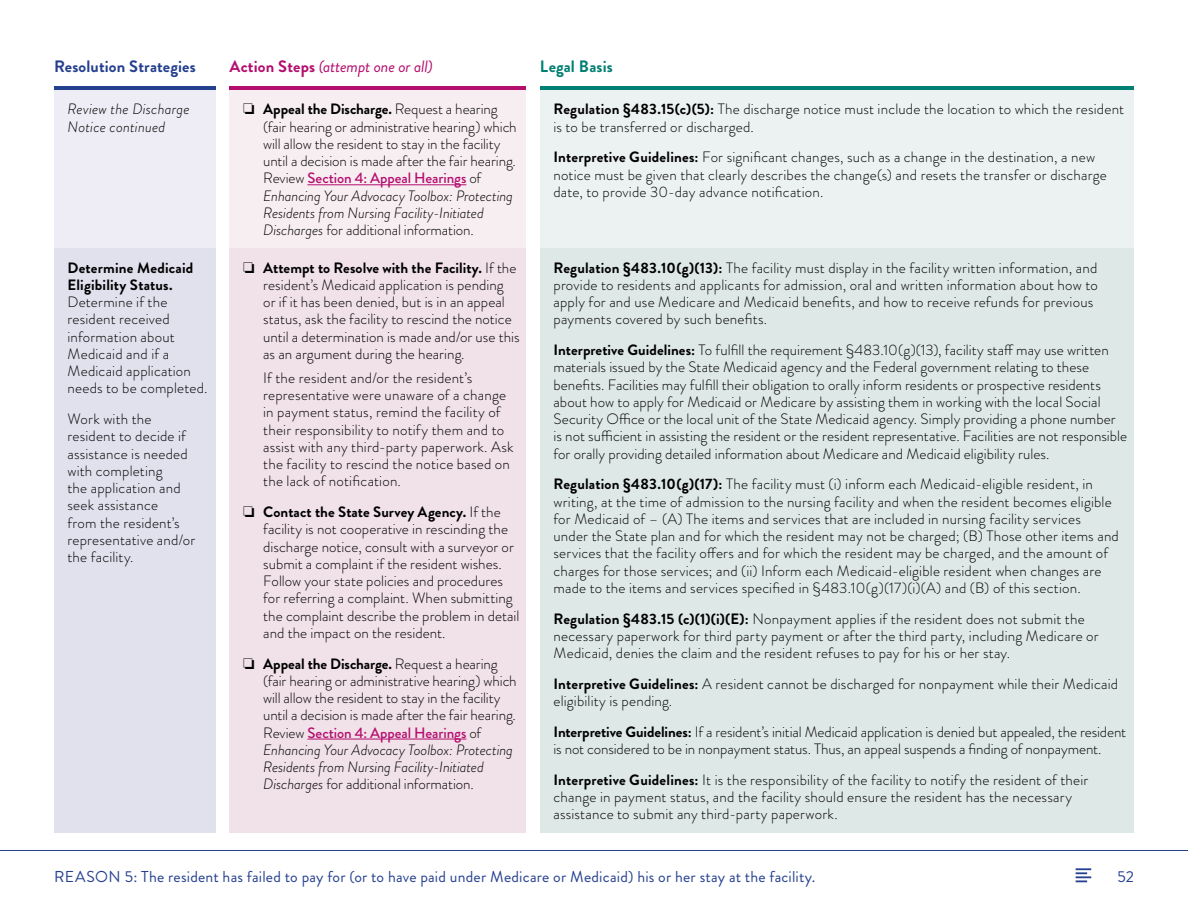
<style>
.page{position:relative;width:1188px;height:918px;background:#fff}
.page>*{position:absolute;margin:0;border:0;box-sizing:border-box;transform-origin:0 0}
.t1{font:italic 16.5px "Brandon Grotesque";letter-spacing:-.01em;color:#b40e6e}
.t2{font:700 16.5px "Brandon Grotesque";letter-spacing:.01em;color:#25408f}
.t3{font:700 16.5px "Brandon Grotesque";letter-spacing:.01em;color:#008072}
.t4{font:15.75px "Brandon Grotesque";letter-spacing:.015em;color:#25408f}
.t5{font:300 15px/17.2px "Brandon Grotesque";letter-spacing:.01em;color:#000}
.t6{font:300 15px/17.2px "Brandon Grotesque";letter-spacing:-.01em;color:#000}
.t7{font:italic 300 15px/17.2px "Brandon Grotesque";letter-spacing:-.005em;color:#000}
.t8{font:700 15px/17.2px "Brandon Grotesque";letter-spacing:.015em;color:#000}
.t9{font:italic 300 15px/17.2px "Brandon Grotesque";letter-spacing:.015em;color:#000}
.s1{font-weight:700;font-style:normal}
.s2{font-weight:700}
.s3{font-weight:500;color:#b40e6e}
.s4{font-style:italic}
.s5{font-weight:300}
.s6{font-style:normal}
</style>
<div class="page">
<hr style="left:0;top:850px;width:1188px;height:1px;background:#25408f">
<svg style="left:1076px;top:868px;width:15px;height:14px"></svg>
<hr style="left:54px;top:86px;width:162px;height:4px;background:#25408f">
<hr style="left:230px;top:86px;width:296px;height:4px;background:#b40e6e">
<hr style="left:540px;top:86px;width:594px;height:4px;background:#008072">
<div style="left:54px;top:90px;width:162px;height:159px;background:#eeedf5"></div>
<div style="left:230px;top:90px;width:296px;height:159px;background:#f7eef2"></div>
<div style="left:540px;top:90px;width:594px;height:159px;background:#ecf2f1"></div>
<div style="left:54px;top:249px;width:162px;height:584px;background:#e1e0ed"></div>
<div style="left:230px;top:249px;width:296px;height:584px;background:#f1e1e8"></div>
<div style="left:540px;top:249px;width:594px;height:584px;background:#dee8e7"></div>
<hr style="left:307px;top:185px;width:159px;height:1px;background:#b40e6e">
<hr style="left:307px;top:739px;width:159px;height:1px;background:#b40e6e">
<p class="t2" style="left:54px;top:55px;width:143px">Resolution Strategies</p>
<p class="t1" style="left:229px;top:55px;width:205px"><span class="s1">Action Steps</span> (attempt one or all)</p>
<p class="t3" style="left:540px;top:55px;width:74px">Legal Basis</p>
<p class="t9" style="left:68px;top:101px;width:124px">Review the Discharge<br>Notice continued</p>
<p class="t6" style="left:263px;top:101px;width:255px"><span class="s2">Appeal the Discharge.</span> Request a hearing (fair hearing or administrative hearing) which</p>
<p class="t5" style="left:554px;top:101px;width:572px"><span class="s2">Regulation §483.15(c)(5):</span> The discharge notice must include the location to which the resident is to be transferred or discharged.</p>
<p class="t6" style="left:263px;top:135px;width:254px">will allow the resident to stay in the facility until a decision is made after the fair hearing.<br>Review <span class="s3">Section 4: Appeal Hearings</span> of <span class="s4">Enhancing Your Advocacy Toolbox: Protecting</span></p>
<p class="t5" style="left:554px;top:149px;width:555px"><span class="s2">Interpretive Guidelines:</span> For significant changes, such as a change in the destination, a new notice must be given that clearly describes the change(s) and resets the transfer or discharge date, to provide 30-day advance notification.</p>
<p class="t7" style="left:263px;top:204px;width:222px">Residents from Nursing Facility-Initiated</p>
<p class="t5" style="left:263px;top:221px;width:212px"><span class="s4">Discharges</span> for additional information.</p>
<p class="t8" style="left:68px;top:259px;width:127px">Determine Medicaid<br>Eligibility Status.<br><span class="s5">Determine if the</span></p>
<p class="t5" style="left:263px;top:259px;width:255px"><span class="s2">Attempt to Resolve with the Facility.</span> If the resident’s Medicaid application is pending or if it has been denied, but is in an appeal</p>
<p class="t5" style="left:554px;top:259px;width:546px;text-align:justify"><span class="s2">Regulation §483.10(g)(13):</span> The facility must display in the facility written information, and provide to residents and applicants for admission, oral and written information about how to apply for and use Medicare and Medicaid benefits, and how to receive refunds for previous</p>
<p class="t5" style="left:68px;top:311px;width:104px">resident received</p>
<p class="t5" style="left:263px;top:311px;width:250px">status, ask the facility to rescind the notice</p>
<p class="t5" style="left:554px;top:311px;width:215px">payments covered by such benefits.</p>
<p class="t5" style="left:68px;top:328px;width:142px">information about<br>Medicaid and if a<br>Medicaid application needs to be completed.</p>
<p class="t5" style="left:68px;top:410px;width:129px">Work with the resident to decide if assistance is needed with completing<br>the application and seek assistance<br>from the resident’s representative and/or the facility.</p>
<p class="t5" style="left:263px;top:328px;width:258px">until a determination is made and/or use this as an argument during the hearing.</p>
<p class="t5" style="left:263px;top:369px;width:252px">If the resident and/or the resident’s representative were unaware of a change in payment status, remind the facility of their responsibility to notify them and to assist with any third-party paperwork. Ask the facility to rescind the notice based on the lack of notification.</p>
<p class="t5" style="left:263px;top:503px;width:252px"><span class="s2">Contact the State Survey Agency.</span> If the facility is not cooperative in rescinding the discharge notice, consult with a surveyor or submit a complaint if the resident wishes.<br>Follow your state policies and procedures for referring a complaint. When submitting</p>
<p class="t5" style="left:554px;top:341px;width:575px"><span class="s2">Interpretive Guidelines:</span> To fulfill the requirement §483.10(g)(13), facility staff may use written materials issued by the State Medicaid agency and the Federal government relating to these benefits. Facilities may fulfill their obligation to orally inform residents or prospective residents about how to apply for Medicaid or Medicare by assisting them in working with the local Social Security Office or the local unit of the State Medicaid agency. Simply providing a phone number is not sufficient in assisting the resident or the resident representative. Facilities are not responsible for orally providing detailed information about Medicare and Medicaid eligibility rules.</p>
<p class="t5" style="left:554px;top:476px;width:567px"><span class="s2">Regulation §483.10(g)(17):</span> The facility must (i) inform each Medicaid-eligible resident, in writing, at the time of admission to the nursing facility and when the resident becomes eligible for Medicaid of – (A) The items and services that are included in nursing facility services under the State plan and for which the resident may not be charged; (B) Those other items and services that the facility offers and for which the resident may be charged, and the amount of charges for those services; and (ii) Inform each Medicaid-eligible resident when changes are made to the items and services specified in §483.10(g)(17)(i)(A) and (B) of this section.</p>
<p class="t5" style="left:263px;top:607px;width:258px">the complaint describe the problem in detail and the impact on the resident.</p>
<p class="t5" style="left:554px;top:610px;width:547px"><span class="s2">Regulation §483.15 (c)(1)(i)(E):</span> Nonpayment applies if the resident does not submit the necessary paperwork for third party payment or after the third party, including Medicare or</p>
<p class="t6" style="left:263px;top:655px;width:255px"><span class="s2">Appeal the Discharge.</span> Request a hearing (fair hearing or administrative hearing) which will allow the resident to stay in the facility until a decision is made after the fair hearing.<br>Review <span class="s3">Section 4: Appeal Hearings</span> of <span class="s4">Enhancing Your Advocacy Toolbox: Protecting</span></p>
<p class="t5" style="left:554px;top:638px;width:566px;line-height:30.8px">Medicaid, denies the claim and the resident refuses to pay for his or her stay.<br><span class="s2">Interpretive Guidelines:</span> A resident cannot be discharged for nonpayment while their Medicaid</p>
<p class="t5" style="left:554px;top:686px;width:574px;line-height:30.8px">eligibility is pending.<br><span class="s2">Interpretive Guidelines:</span> If a resident’s initial Medicaid application is denied but appealed, the resident</p>
<p class="t5" style="left:554px;top:740px;width:550px">is not considered to be in nonpayment status. Thus, an appeal suspends a finding of nonpayment.</p>
<p class="t7" style="left:263px;top:758px;width:222px">Residents from Nursing Facility-Initiated<br>Discharges <span class="s6">for additional information.</span></p>
<p class="t5" style="left:554px;top:771px;width:536px"><span class="s2">Interpretive Guidelines:</span> It is the responsibility of the facility to notify the resident of their change in payment status, and the facility should ensure the resident has the necessary</p>
<p class="t5" style="left:554px;top:806px;width:286px">assistance to submit any third-party paperwork.</p>
<p class="t4" style="left:54px;top:866px;width:763px">REASON 5: The resident has failed to pay for (or to have paid under Medicare or Medicaid) his or her stay at the facility.</p>
<p class="t4" style="left:1117px;top:866px;width:18px">52</p>
</div>
